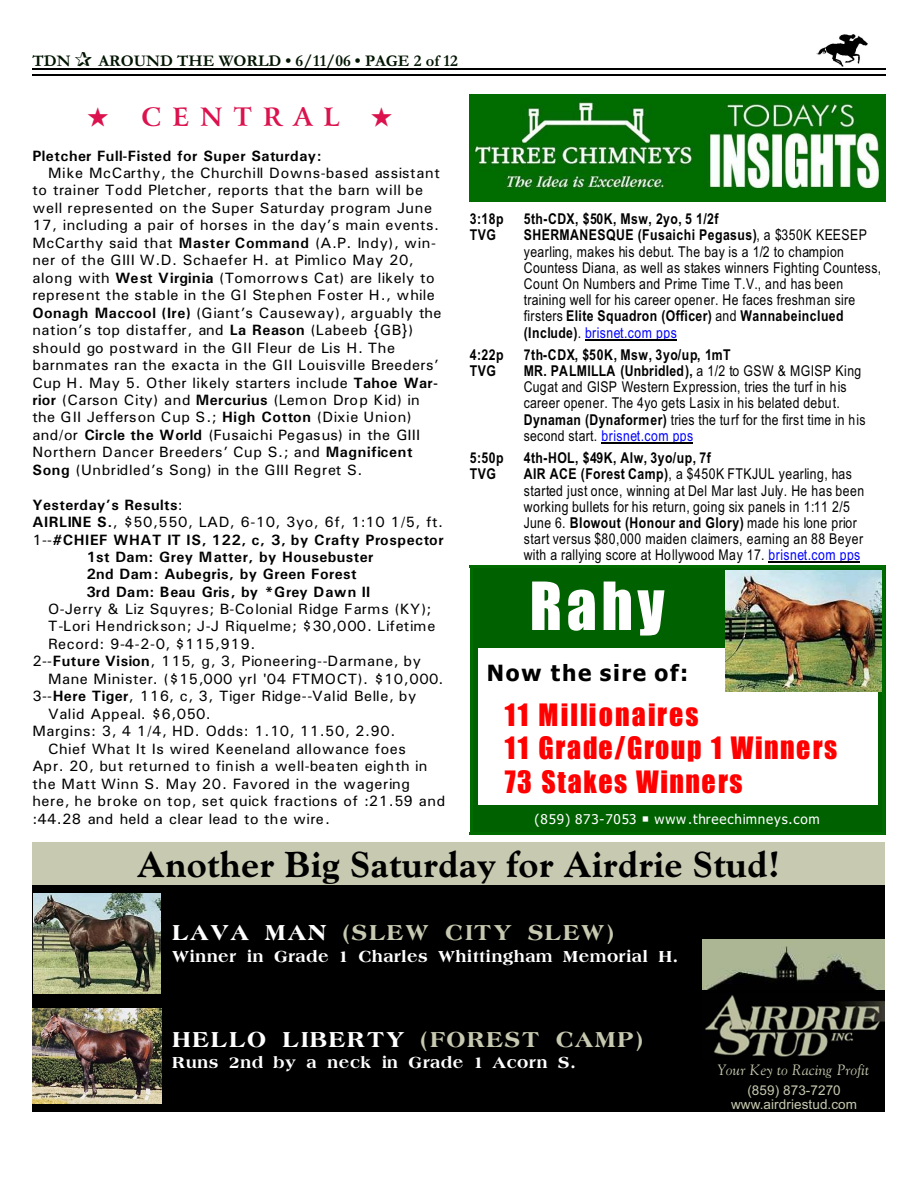
<style>
.page{position:relative;width:918px;height:1188px;background:#fff}
.page>*{position:absolute;margin:0;border:0;box-sizing:border-box;transform-origin:0 0}
.t1{font:67.5px "Billboard";color:#fff}
.t2{font:36px "Goudy Ol St X Bd BT";letter-spacing:.02em;color:#000}
.t3{font:31.35px/33.9px "Billboard";letter-spacing:.05em;color:#f00}
.t4{font:700 25.5px "Arrus BT";letter-spacing:.43em;color:#db124d}
.t5{font:800 22.35px "Amphion";letter-spacing:.05em;color:#fff}
.t6{font:800 22.35px "Amphion";letter-spacing:.055em;color:#c7c9b0}
.t7{font:700 22.35px "Tahoma";letter-spacing:.08em;color:#000}
.t8{font:800 16.5px "Amphion";letter-spacing:.005em;color:#fff}
.t9{font:700 16.5px "Garamond";color:#001400}
.t10{font:15px/17.4px "Univers";letter-spacing:.035em;color:#000}
.t11{font:15px/16.2px "Arial Narrow";letter-spacing:.025em;color:#000}
.t12{font:700 15px "Univers";letter-spacing:.03em;color:#000}
.t13{font:700 15px "Arial Narrow";letter-spacing:.03em;color:#000}
.t14{font:15px "Univers";letter-spacing:.06em;color:#000}
.t15{font:15px "Univers";letter-spacing:.01em;color:#000}
.t16{font:700 15px "Univers";letter-spacing:.01em;color:#000}
.t17{font:italic 15px "Goudy Ol St BT";letter-spacing:.01em;color:#c7c9b0}
.t18{font:13.5px "Tahoma";letter-spacing:.06em;color:#fff}
.t19{font:13.5px/14.4px "Arial";letter-spacing:.005em;color:#c7c9b0;text-align:center}
.s1{font-weight:700}
.s2{font-weight:400}
.s3{color:#00f}
.s4{color:#fff}
.s5{color:#c7c9b0}
</style>
<div class="page">
<img style="left:817px;top:35px;width:51px;height:31px">
<hr style="left:32px;top:68px;width:853px;height:1px;background:#000">
<hr style="left:32px;top:75px;width:853px;height:1px;background:#000">
<div style="left:32px;top:842px;width:853px;height:270px;background:#000"></div>
<img style="left:702px;top:939px;width:183px;height:51px">
<img style="left:705px;top:995px;width:180px;height:62px">
<img style="left:32px;top:1009px;width:129px;height:94px">
<img style="left:33px;top:893px;width:128px;height:101px">
<div style="left:32px;top:842px;width:853px;height:43px;background:#c7c9b0"></div>
<img style="left:470px;top:95px;width:415px;height:106px">
<hr style="left:585px;top:339px;width:91px;height:1px;background:#000">
<hr style="left:602px;top:442px;width:91px;height:2px;background:#000">
<hr style="left:769px;top:562px;width:91px;height:1px;background:#000">
<div style="left:470px;top:565px;width:415px;height:270px;background:#006100"></div>
<div style="left:478px;top:649px;width:399px;height:156px;background:#fff"></div>
<img style="left:726px;top:570px;width:156px;height:122px">
<hr style="left:470px;top:565px;width:3px;height:269px;background:#006b00">
<hr style="left:883px;top:565px;width:2px;height:269px;background:#006b00">
<hr style="left:470px;top:565px;width:415px;height:3px;background:#006b00">
<hr style="left:470px;top:832px;width:415px;height:3px;background:#006b00">
<p class="t9" style="left:32px;top:55px;width:40px">TDN</p>
<p class="t9" style="left:98px;top:55px;width:361px">AROUND THE WORLD • 6/11/06 • PAGE 2 of 12</p>
<h3 class="t4" style="left:87px;top:107px;width:254px">★ CENTRAL</h3>
<p class="t12" style="left:32px;top:150px;width:291px">Pletcher Full-Fisted for Super Saturday:</p>
<p class="t10" style="left:32px;top:165px;width:411px;text-indent:16px">Mike McCarthy, the Churchill Downs-based assistant to trainer Todd Pletcher, reports that the barn will be well represented on the Super Saturday program June 17, including a pair of horses in the day’s main events.<br>McCarthy said that <span class="s1">Master Command</span> (A.P. Indy), win&shy;ner of the GIII W.D. Schaefer H. at Pimlico May 20, along with <span class="s1">West Virginia</span> (Tomorrows Cat) are likely to represent the stable in the GI Stephen Foster H., while <span class="s1">Oonagh Maccool (Ire)</span> (Giant’s Causeway), arguably the nation’s top distaffer, and <span class="s1">La Reason</span> (Labeeb {GB}) should go postward in the GII Fleur de Lis H. The barnmates ran the exacta in the GII Louisville Breeders’ Cup H. May 5. Other likely starters include <span class="s1">Tahoe War&shy;rior</span> (Carson City) and <span class="s1">Mercurius</span> (Lemon Drop Kid) in the GII Jefferson Cup S.; <span class="s1">High Cotton</span> (Dixie Union) and/or <span class="s1">Circle the World</span> (Fusaichi Pegasus) in the GIII Northern Dancer Breeders’ Cup S.; and <span class="s1">Magnificent Song</span> (Unbridled’s Song) in the GIII Regret S.</p>
<p class="t12" style="left:32px;top:499px;width:152px">Yesterday’s Results<span class="s2">:</span></p>
<p class="t10" style="left:32px;top:515px;width:412px"><span class="s1">AIRLINE S.</span>, $50,550, LAD, 6-10, 3yo, 6f, 1:10 1/5, ft.</p>
<p class="t12" style="left:32px;top:534px;width:413px"><span class="s2">1--</span>#CHIEF WHAT IT IS, 122, c, 3, by Crafty Prospector</p>
<p class="t12" style="left:86px;top:552px;width:289px">1st Dam: Grey Matter, by Housebuster</p>
<p class="t12" style="left:86px;top:569px;width:272px">2nd Dam: Aubegris, by Green Forest</p>
<p class="t16" style="left:86px;top:586px;width:286px">3rd Dam: Beau Gris, by *Grey Dawn II</p>
<p class="t10" style="left:48px;top:601px;width:385px">O-Jerry &amp; Liz Squyres; B-Colonial Ridge Farms (KY);</p>
<p class="t14" style="left:48px;top:621px;width:389px">T-Lori Hendrickson; J-J Riquelme; $30,000. Lifetime</p>
<p class="t10" style="left:48px;top:636px;width:209px">Record: 9-4-2-0, $115,919.</p>
<p class="t10" style="left:32px;top:654px;width:390px">2--<span class="s1">Future Vision</span>, 115, g, 3, Pioneering--Darmane, by</p>
<p class="t10" style="left:48px;top:671px;width:397px">Mane Minister. ($15,000 yrl '04 FTMOCT). $10,000.</p>
<p class="t10" style="left:32px;top:689px;width:386px">3--<span class="s1">Here Tiger</span>, 116, c, 3, Tiger Ridge--Valid Belle, by</p>
<p class="t10" style="left:48px;top:706px;width:164px">Valid Appeal. $6,050.</p>
<p class="t10" style="left:32px;top:724px;width:365px">Margins: 3, 4 1/4, HD. Odds: 1.10, 11.50, 2.90.</p>
<p class="t10" style="left:48px;top:741px;width:359px">Chief What It Is wired Keeneland allowance foes</p>
<p class="t15" style="left:32px;top:761px;width:397px">Apr. 20, but returned to finish a well-beaten eighth in</p>
<p class="t10" style="left:32px;top:776px;width:379px">the Matt Winn S. May 20. Favored in the wagering</p>
<p class="t10" style="left:32px;top:794px;width:414px">here, he broke on top, set quick fractions of :21.59 and</p>
<p class="t10" style="left:32px;top:811px;width:299px">:44.28 and held a clear lead to the wire.</p>
<p class="t13" style="left:470px;top:213px;width:35px">3:18p</p>
<p class="t13" style="left:524px;top:213px;width:196px">5th-CDX, $50K, Msw, 2yo, 5 1/2f</p>
<p class="t13" style="left:470px;top:230px;width:28px">TVG</p>
<p class="t11" style="left:524px;top:228px;width:359px"><span class="s1">SHERMANESQUE (Fusaichi Pegasus)</span>, a $350K KEESEP yearling, makes his debut. The bay is a 1/2 to champion Countess Diana, as well as stakes winners Fighting Countess, Count On Numbers and Prime Time T.V., and has been training well for his career opener. He faces freshman sire firsters <span class="s1">Elite Squadron (Officer)</span> and <span class="s1">Wannabeinclued (Include)</span>. <span class="s3">brisnet.com pps</span></p>
<p class="t13" style="left:470px;top:349px;width:35px">4:22p</p>
<p class="t13" style="left:524px;top:349px;width:208px">7th-CDX, $50K, Msw, 3yo/up, 1mT</p>
<p class="t13" style="left:470px;top:365px;width:28px">TVG</p>
<p class="t11" style="left:524px;top:364px;width:343px"><span class="s1">MR. PALMILLA (Unbridled),</span> a 1/2 to GSW &amp; MGISP King Cugat and GISP Western Expression, tries the turf in his career opener. The 4yo gets Lasix in his belated debut.<br><span class="s1">Dynaman (Dynaformer)</span> tries the turf for the first time in his second start. <span class="s3">brisnet.com pps</span></p>
<p class="t13" style="left:470px;top:452px;width:35px">5:50p</p>
<p class="t13" style="left:524px;top:452px;width:189px">4th-HOL, $49K, Alw, 3yo/up, 7f</p>
<p class="t13" style="left:470px;top:469px;width:28px">TVG</p>
<p class="t11" style="left:524px;top:467px;width:342px"><span class="s1">AIR ACE (Forest Camp)</span>, a $450K FTKJUL yearling, has started just once, winning at Del Mar last July. He has been working bullets for his return, going six panels in 1:11 2/5<br>June 6. <span class="s1">Blowout (Honour and Glory)</span> made his lone prior start versus $80,000 maiden claimers, earning an 88 Beyer with a rallying score at Hollywood May 17. <span class="s3">brisnet.com pps</span></p>
<h1 class="t1" style="left:530px;top:571px;width:136px">Rahy</h1>
<h3 class="t7" style="left:487px;top:664px;width:203px">Now the sire of:</h3>
<h3 class="t3" style="left:505px;top:698px;width:334px">11 Millionaires<br>11 Grade/Group 1 Winners<br>73 Stakes Winners</h3>
<p class="t18" style="left:535px;top:814px;width:103px">(859) 873-7053</p>
<p class="t18" style="left:655px;top:814px;width:167px">www.threechimneys.com</p>
<h2 class="t2" style="left:137px;top:850px;width:645px">Another Big Saturday for Airdrie Stud!</h2>
<h3 class="t6" style="left:172px;top:919px;width:444px"><span class="s4">LAVA MAN</span> (SLEW CITY SLEW)</h3>
<p class="t8" style="left:172px;top:946px;width:507px">Winner in Grade 1 Charles Whittingham Memorial H.</p>
<h3 class="t5" style="left:172px;top:1026px;width:473px">HELLO LIBERTY <span class="s5">(FOREST CAMP)</span></h3>
<p class="t8" style="left:172px;top:1053px;width:405px">Runs 2nd by a neck in Grade 1 Acorn S.</p>
<p class="t17" style="left:718px;top:1064px;width:153px">Your Key to Racing Profit</p>
<p class="t19" style="left:731px;top:1084px;width:127px">(859) 873-7270 www.airdriestud.com</p>
</div>
